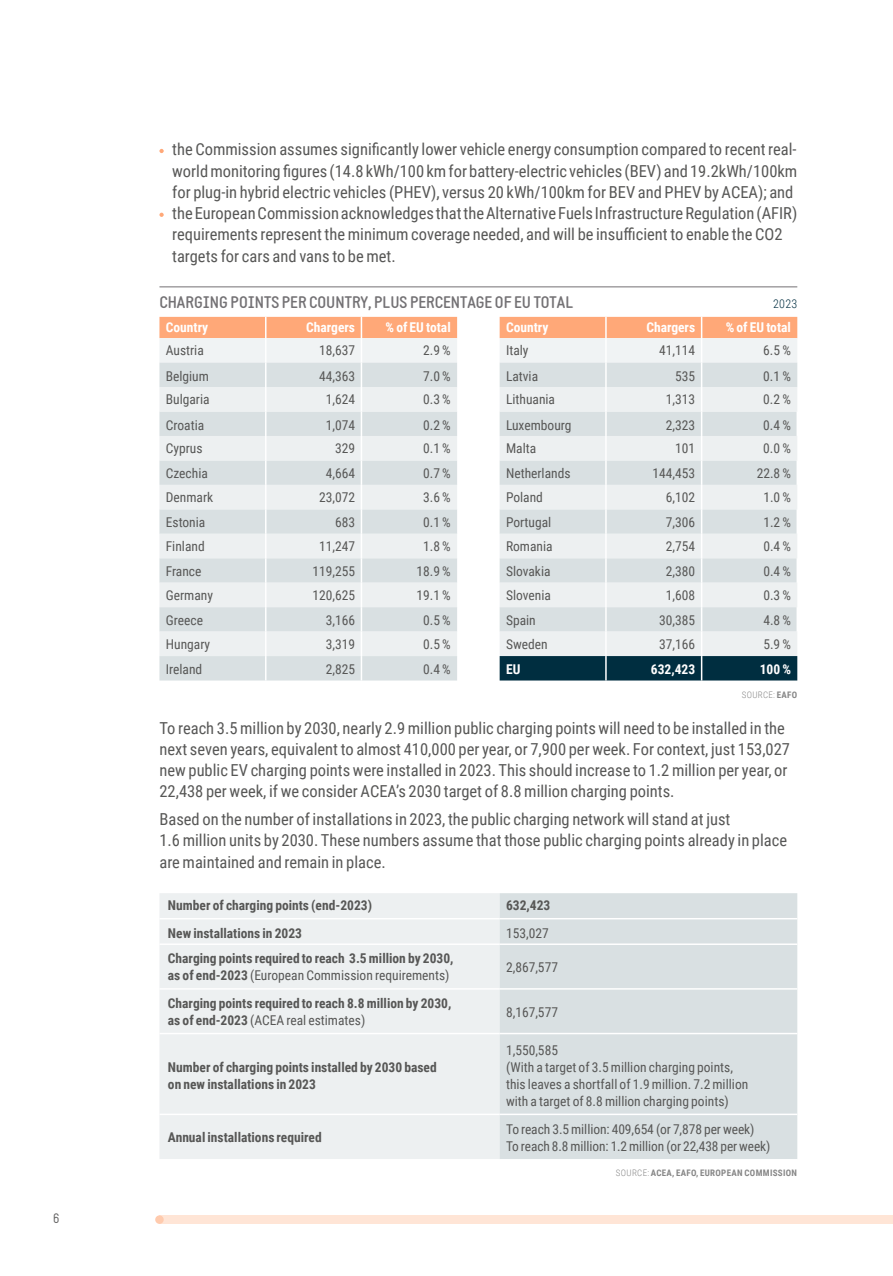
<style>
.page{position:relative;width:893px;height:1276px;background:#fff}
.page>*{position:absolute;margin:0;border:0;box-sizing:border-box;transform-origin:0 0}
.t1{font:16.5px/21.3px "Roboto Condensed";color:#575756}
.t2{font:700 16.5px "Static";letter-spacing:-.005em;color:#737174}
.t3{font:13.5px/17px "Roboto Condensed";color:#575756}
.t4{font:700 13.5px/17px "Roboto Condensed";color:#575756}
.t5{font:700 13.5px "Roboto Condensed";color:#fff}
.t6{font:13.5px "Static";color:#646363}
.t7{font:300 12px "Roboto Condensed";color:#002e40}
.t8{font:700 9px "Roboto Condensed";letter-spacing:.035em;color:#878787}
.t9{font:300 9px "Roboto Condensed";letter-spacing:.035em;color:#878787}
.s1{font-weight:700}
.s2{font-weight:400}
.s3{font-weight:300}
</style>
<div class="page">
<div style="left:159px;top:1215px;width:734px;height:9px;background:#ffe5d6"></div>
<div style="left:155px;top:1215px;width:9px;height:9px;background:#ffcbae;border-radius:50%"></div>
<hr style="left:159px;top:287px;width:638px;height:1px;background:#737174">
<svg style="left:159px;top:317px;width:638px;height:363px;background:#e0e1e0"></svg>
<svg style="left:159px;top:149px;width:5px;height:4px"></svg>
<svg style="left:159px;top:213px;width:5px;height:4px"></svg>
<div style="left:160px;top:893px;width:340px;height:266px;background:#edf0f1"></div>
<div style="left:500px;top:893px;width:297px;height:266px;background:#d9e0e2"></div>
<hr style="left:159px;top:918px;width:341px;height:1px;background:#fff">
<hr style="left:500px;top:918px;width:297px;height:1px;background:#fff">
<hr style="left:159px;top:943px;width:341px;height:2px;background:#fff">
<hr style="left:500px;top:943px;width:297px;height:2px;background:#fff">
<hr style="left:159px;top:988px;width:341px;height:1px;background:#fff">
<hr style="left:500px;top:988px;width:297px;height:1px;background:#fff">
<hr style="left:159px;top:1032px;width:341px;height:2px;background:#fff">
<hr style="left:500px;top:1032px;width:297px;height:2px;background:#fff">
<hr style="left:159px;top:1113px;width:341px;height:2px;background:#fff">
<hr style="left:500px;top:1113px;width:297px;height:2px;background:#fff">
<p class="t6" style="left:53px;top:1210px;width:8px">6</p>
<p class="t1" style="left:172px;top:138px;width:627px">the Commission assumes significantly lower vehicle energy consumption compared to recent real&shy;world monitoring figures (14.8 kWh/100 km for battery-electric vehicles (BEV) and 19.2kWh/100km for plug-in hybrid electric vehicles (PHEV), versus 20 kWh/100km for BEV and PHEV by ACEA); and the European Commission acknowledges that the Alternative Fuels Infrastructure Regulation (AFIR) requirements represent the minimum coverage needed, and will be insufficient to enable the CO2 targets for cars and vans to be met.</p>
<p class="t2" style="left:159px;top:293px;width:415px">CHARGING POINTS PER COUNTRY, PLUS PERCENTAGE OF EU TOTAL</p>
<p class="t7" style="left:773px;top:296px;width:26px">2023</p>
<p class="t5" style="left:166px;top:317px;width:44px">Country</p>
<p class="t5" style="left:306px;top:317px;width:50px">Chargers</p>
<p class="t5" style="left:385px;top:317px;width:67px">% of EU total</p>
<p class="t5" style="left:506px;top:317px;width:44px">Country</p>
<p class="t5" style="left:646px;top:317px;width:50px">Chargers</p>
<p class="t5" style="left:726px;top:317px;width:67px">% of EU total</p>
<p class="t3" style="left:166px;top:341px;width:40px">Austria</p>
<p class="t3" style="left:319px;top:341px;width:37px">18,637</p>
<p class="t3" style="left:423px;top:341px;width:29px">2.9 %</p>
<p class="t3" style="left:506px;top:341px;width:24px">Italy</p>
<p class="t3" style="left:659px;top:341px;width:37px">41,114</p>
<p class="t3" style="left:763px;top:341px;width:29px">6.5 %</p>
<p class="t3" style="left:166px;top:367px;width:45px">Belgium</p>
<p class="t3" style="left:319px;top:367px;width:37px">44,363</p>
<p class="t3" style="left:423px;top:367px;width:29px">7.0 %</p>
<p class="t3" style="left:506px;top:367px;width:34px">Latvia</p>
<p class="t3" style="left:675px;top:367px;width:22px">535</p>
<p class="t3" style="left:763px;top:367px;width:29px">0.1 %</p>
<p class="t3" style="left:166px;top:390px;width:45px">Bulgaria</p>
<p class="t3" style="left:326px;top:390px;width:31px">1,624</p>
<p class="t3" style="left:423px;top:390px;width:29px">0.3 %</p>
<p class="t3" style="left:506px;top:390px;width:51px">Lithuania</p>
<p class="t3" style="left:666px;top:390px;width:31px">1,313</p>
<p class="t3" style="left:763px;top:390px;width:29px">0.2 %</p>
<p class="t3" style="left:166px;top:416px;width:40px">Croatia</p>
<p class="t3" style="left:326px;top:416px;width:31px">1,074</p>
<p class="t3" style="left:423px;top:416px;width:29px">0.2 %</p>
<p class="t3" style="left:506px;top:416px;width:67px">Luxembourg</p>
<p class="t3" style="left:666px;top:416px;width:31px">2,323</p>
<p class="t3" style="left:763px;top:416px;width:29px">0.4 %</p>
<p class="t3" style="left:166px;top:439px;width:38px">Cyprus</p>
<p class="t3" style="left:335px;top:439px;width:22px">329</p>
<p class="t3" style="left:423px;top:439px;width:29px">0.1 %</p>
<p class="t3" style="left:506px;top:439px;width:32px">Malta</p>
<p class="t3" style="left:675px;top:439px;width:22px">101</p>
<p class="t3" style="left:763px;top:439px;width:29px">0.0 %</p>
<p class="t3" style="left:166px;top:465px;width:44px">Czechia</p>
<p class="t3" style="left:326px;top:465px;width:31px">4,664</p>
<p class="t3" style="left:423px;top:465px;width:29px">0.7 %</p>
<p class="t3" style="left:506px;top:465px;width:66px">Netherlands</p>
<p class="t3" style="left:653px;top:465px;width:44px">144,453</p>
<p class="t3" style="left:757px;top:465px;width:36px">22.8 %</p>
<p class="t3" style="left:166px;top:488px;width:49px">Denmark</p>
<p class="t3" style="left:319px;top:488px;width:37px">23,072</p>
<p class="t3" style="left:423px;top:488px;width:29px">3.6 %</p>
<p class="t3" style="left:506px;top:488px;width:38px">Poland</p>
<p class="t3" style="left:666px;top:488px;width:31px">6,102</p>
<p class="t3" style="left:763px;top:488px;width:29px">1.0 %</p>
<p class="t3" style="left:166px;top:513px;width:41px">Estonia</p>
<p class="t3" style="left:335px;top:513px;width:22px">683</p>
<p class="t3" style="left:423px;top:513px;width:29px">0.1 %</p>
<p class="t3" style="left:506px;top:513px;width:47px">Portugal</p>
<p class="t3" style="left:666px;top:513px;width:31px">7,306</p>
<p class="t3" style="left:763px;top:513px;width:29px">1.2 %</p>
<p class="t3" style="left:166px;top:537px;width:40px">Finland</p>
<p class="t3" style="left:319px;top:537px;width:37px">11,247</p>
<p class="t3" style="left:423px;top:537px;width:29px">1.8 %</p>
<p class="t3" style="left:506px;top:537px;width:48px">Romania</p>
<p class="t3" style="left:666px;top:537px;width:31px">2,754</p>
<p class="t3" style="left:763px;top:537px;width:29px">0.4 %</p>
<p class="t3" style="left:166px;top:562px;width:37px">France</p>
<p class="t3" style="left:312px;top:562px;width:44px">119,255</p>
<p class="t3" style="left:416px;top:562px;width:36px">18.9 %</p>
<p class="t3" style="left:506px;top:562px;width:46px">Slovakia</p>
<p class="t3" style="left:666px;top:562px;width:31px">2,380</p>
<p class="t3" style="left:763px;top:562px;width:29px">0.4 %</p>
<p class="t3" style="left:166px;top:586px;width:49px">Germany</p>
<p class="t3" style="left:312px;top:586px;width:44px">120,625</p>
<p class="t3" style="left:416px;top:586px;width:36px">19.1 %</p>
<p class="t3" style="left:506px;top:586px;width:46px">Slovenia</p>
<p class="t3" style="left:666px;top:586px;width:31px">1,608</p>
<p class="t3" style="left:763px;top:586px;width:29px">0.3 %</p>
<p class="t3" style="left:166px;top:611px;width:39px">Greece</p>
<p class="t3" style="left:326px;top:611px;width:31px">3,166</p>
<p class="t3" style="left:423px;top:611px;width:29px">0.5 %</p>
<p class="t3" style="left:506px;top:611px;width:31px">Spain</p>
<p class="t3" style="left:659px;top:611px;width:37px">30,385</p>
<p class="t3" style="left:763px;top:611px;width:29px">4.8 %</p>
<p class="t3" style="left:166px;top:635px;width:46px">Hungary</p>
<p class="t3" style="left:326px;top:635px;width:31px">3,319</p>
<p class="t3" style="left:423px;top:635px;width:29px">0.5 %</p>
<p class="t3" style="left:506px;top:635px;width:43px">Sweden</p>
<p class="t3" style="left:659px;top:635px;width:37px">37,166</p>
<p class="t3" style="left:763px;top:635px;width:29px">5.9 %</p>
<p class="t3" style="left:166px;top:660px;width:38px">Ireland</p>
<p class="t3" style="left:326px;top:660px;width:31px">2,825</p>
<p class="t3" style="left:423px;top:660px;width:29px">0.4 %</p>
<p class="t5" style="left:506px;top:660px;width:16px">EU</p>
<p class="t5" style="left:651px;top:660px;width:46px">632,423</p>
<p class="t5" style="left:760px;top:660px;width:33px">100 %</p>
<p class="t9" style="left:742px;top:688px;width:57px">SOURCE: <span class="s1">EAFO</span></p>
<p class="t1" style="left:159px;top:716px;width:632px">To reach 3.5 million by 2030, nearly 2.9 million public charging points will need to be installed in the next seven years, equivalent to almost 410,000 per year, or 7,900 per week. For context, just 153,027 new public EV charging points were installed in 2023. This should increase to 1.2 million per year, or 22,438 per week, if we consider ACEA’s 2030 target of 8.8 million charging points.</p>
<p class="t1" style="left:159px;top:808px;width:629px">Based on the number of installations in 2023, the public charging network will stand at just<br>1.6 million units by 2030. These numbers assume that those public charging points already in place are maintained and remain in place.</p>
<p class="t4" style="left:168px;top:896px;width:206px">Number of charging points (end-2023)</p>
<p class="t4" style="left:506px;top:896px;width:46px">632,423</p>
<p class="t4" style="left:168px;top:924px;width:136px">New installations in 2023</p>
<p class="t3" style="left:506px;top:924px;width:44px">153,027</p>
<p class="t4" style="left:168px;top:949px;width:287px">Charging points required to reach 3.5 million by 2030, as of end-2023 <span class="s2">(European Commission requirements)</span></p>
<p class="t3" style="left:506px;top:958px;width:53px">2,867,577</p>
<p class="t4" style="left:168px;top:994px;width:285px">Charging points required to reach 8.8 million by 2030, as of end-2023 <span class="s2">(ACEA real estimates)</span></p>
<p class="t3" style="left:506px;top:1002px;width:53px">8,167,577</p>
<p class="t4" style="left:168px;top:1058px;width:270px">Number of charging points installed by 2030 based on new installations in 2023</p>
<p class="t3" style="left:506px;top:1041px;width:244px">1,550,585<br>(With a target of 3.5 million charging points, this leaves a shortfall of 1.9 million. 7.2 million with a target of 8.8 million charging points)</p>
<p class="t4" style="left:168px;top:1128px;width:155px">Annual installations required</p>
<p class="t3" style="left:506px;top:1119px;width:266px">To reach 3.5 million: 409,654 (or 7,878 per week)<br>To reach 8.8 million: 1.2 million (or 22,438 per week)</p>
<p class="t8" style="left:616px;top:1166px;width:183px"><span class="s3">SOURCE:</span> ACEA, EAFO, EUROPEAN COMMISSION</p>
</div>
